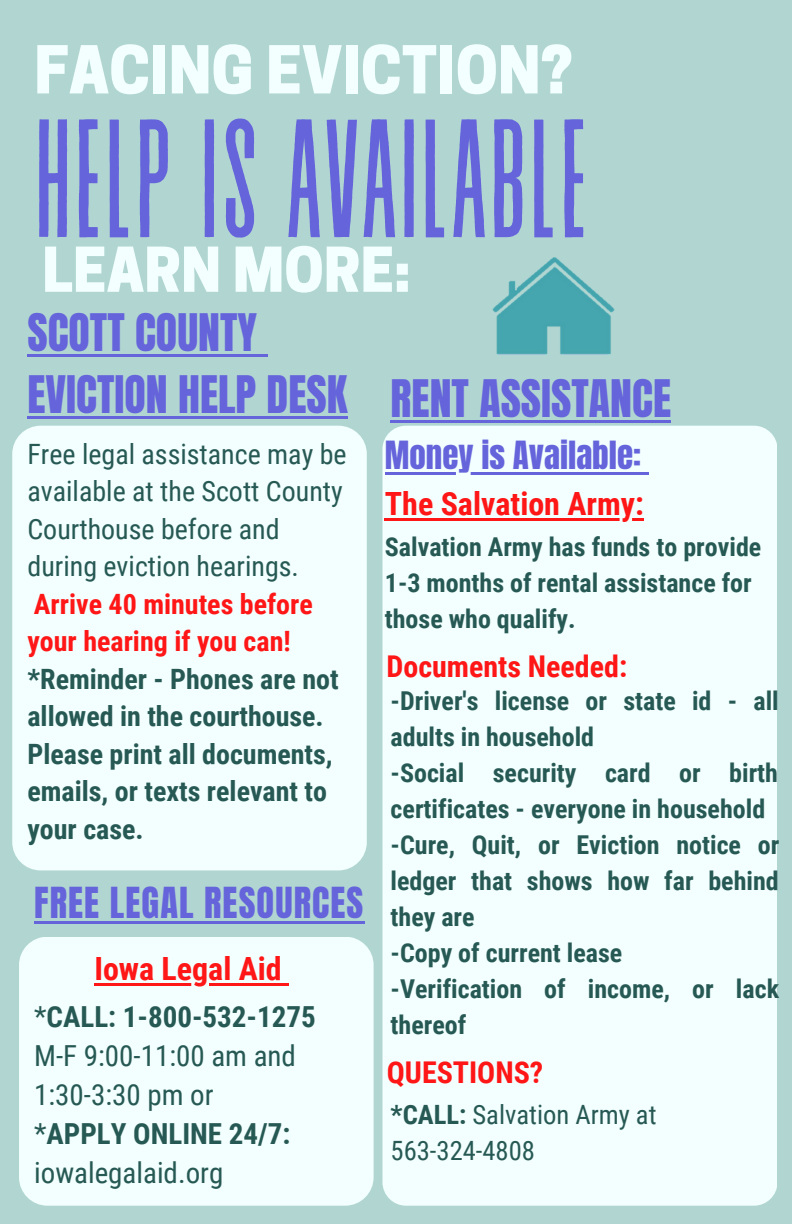
<style>
.page{position:relative;width:792px;height:1224px;background:#b1d6d2}
.page>*{position:absolute;margin:0;border:0;box-sizing:border-box;transform-origin:0 0}
.t1{font:168px "Revive 80 Tall";color:#6564db}
.t2{font:800 62px "Cooper Hewitt";color:#f2fffe}
.t3{font:800 58px "Cooper Hewitt";color:#f2fffe}
.t4{font:44px "Anton";color:#6564db}
.t5{font:36.4px "Anton";letter-spacing:.03em;color:#6564db}
.t6{font:33px "Anton";color:#6564db}
.t7{font:700 32px "Roboto Condensed";color:#ff1616}
.t8{font:700 30px "Roboto Condensed";color:#ff1616}
.t9{font:29px/39px "Roboto Condensed";color:#275954}
.t10{font:700 29px "Roboto Condensed";color:#275954}
.t11{font:700 28px/37.6px "Roboto Condensed";color:#275954}
.t12{font:28px/37.6px "Roboto Condensed";color:#275954}
.t13{font:700 28px/37.6px "Roboto Condensed";color:#ff1616}
.t14{font:26.6px/36px "Roboto Condensed";color:#275954}
.t15{font:700 26px/36px "Roboto Condensed";color:#275954}
.s1{font-weight:400}
.s2{font-weight:700}
</style>
<div class="page">
<div style="left:19px;top:937px;width:354px;height:268px;background:#f2fffe;border-radius:28px"></div>
<div style="left:12px;top:426px;width:354px;height:444px;background:#f2fffe;border-radius:28px"></div>
<div style="left:382px;top:426px;width:395px;height:780px;background:#f2fffe;border-radius:24px"></div>
<hr style="left:94px;top:983px;width:188px;height:3px;background:#ff1616">
<svg style="left:282px;top:983px;width:7px;height:3px"></svg>
<hr style="left:34px;top:921px;width:330px;height:3px;background:#6564db">
<hr style="left:391px;top:420px;width:280px;height:3px;background:#6564db">
<hr style="left:27px;top:354px;width:230px;height:3px;background:#6564db">
<svg style="left:257px;top:354px;width:10px;height:3px"></svg>
<hr style="left:27px;top:416px;width:321px;height:3px;background:#6564db">
<hr style="left:385px;top:472px;width:256px;height:3px;background:#6564db">
<svg style="left:641px;top:472px;width:8px;height:3px"></svg>
<img style="left:492px;top:258px;width:123px;height:97px">
<hr style="left:385px;top:518px;width:259px;height:3px;background:#ff1616">
<p class="t2" style="left:34px;top:47px;width:540px">FACING EVICTION?</p>
<p class="t1" style="left:33px;top:93px;width:557px">HELP IS AVAILABLE</p>
<p class="t3" style="left:42px;top:248px;width:370px">LEARN MORE:</p>
<p class="t4" style="left:27px;top:301px;width:231px">SCOTT COUNTY</p>
<p class="t4" style="left:27px;top:363px;width:322px">EVICTION HELP DESK</p>
<p class="t6" style="left:385px;top:432px;width:258px">Money is Available:</p>
<p class="t4" style="left:391px;top:367px;width:282px">RENT ASSISTANCE</p>
<p class="t12" style="left:27px;top:435px;width:321px">Free legal assistance may be available at the Scott County<br>Courthouse before and during eviction hearings.</p>
<p class="t13" style="left:27px;top:585px;width:287px">Arrive 40 minutes before your hearing if you can!</p>
<p class="t11" style="left:27px;top:660px;width:313px">*Reminder - Phones are not allowed in the courthouse.<br>Please print all documents, emails, or texts relevant to your case.</p>
<p class="t7" style="left:385px;top:485px;width:261px">The Salvation Army:</p>
<p class="t15" style="left:385px;top:529px;width:378px">Salvation Army has funds to provide<br>1-3 months of rental assistance for those who qualify.</p>
<p class="t8" style="left:387px;top:649px;width:242px">Documents Needed:</p>
<p class="t15" style="left:391px;top:683px;width:390px">-Driver's license or state id - all adults in household</p>
<p class="t15" style="left:391px;top:755px;width:389px">-Social security card or birth certificates - everyone in household</p>
<p class="t15" style="left:391px;top:827px;width:390px;text-align:justify">-Cure, Quit, or Eviction notice or ledger that shows how far behind they are</p>
<p class="t15" style="left:391px;top:935px;width:233px">-Copy of current lease</p>
<p class="t15" style="left:391px;top:971px;width:390px">-Verification of income, or lack thereof</p>
<p class="t5" style="left:34px;top:876px;width:331px">FREE LEGAL RESOURCES</p>
<p class="t7" style="left:94px;top:950px;width:189px">Iowa Legal Aid</p>
<p class="t10" style="left:34px;top:1000px;width:283px"><span class="s1">*</span>CALL: 1-800-532-1275</p>
<p class="t9" style="left:34px;top:1036px;width:263px">M-F 9:00-11:00 am and<br>1:30-3:30 pm or</p>
<p class="t9" style="left:34px;top:1114px;width:258px">*<span class="s2">APPLY ONLINE 24/7: </span>iowalegalaid.org</p>
<p class="t8" style="left:387px;top:1055px;width:158px">QUESTIONS?</p>
<p class="t14" style="left:391px;top:1097px;width:267px"><span class="s2">*CALL:</span> Salvation Army at<br>563-324-4808</p>
</div>
